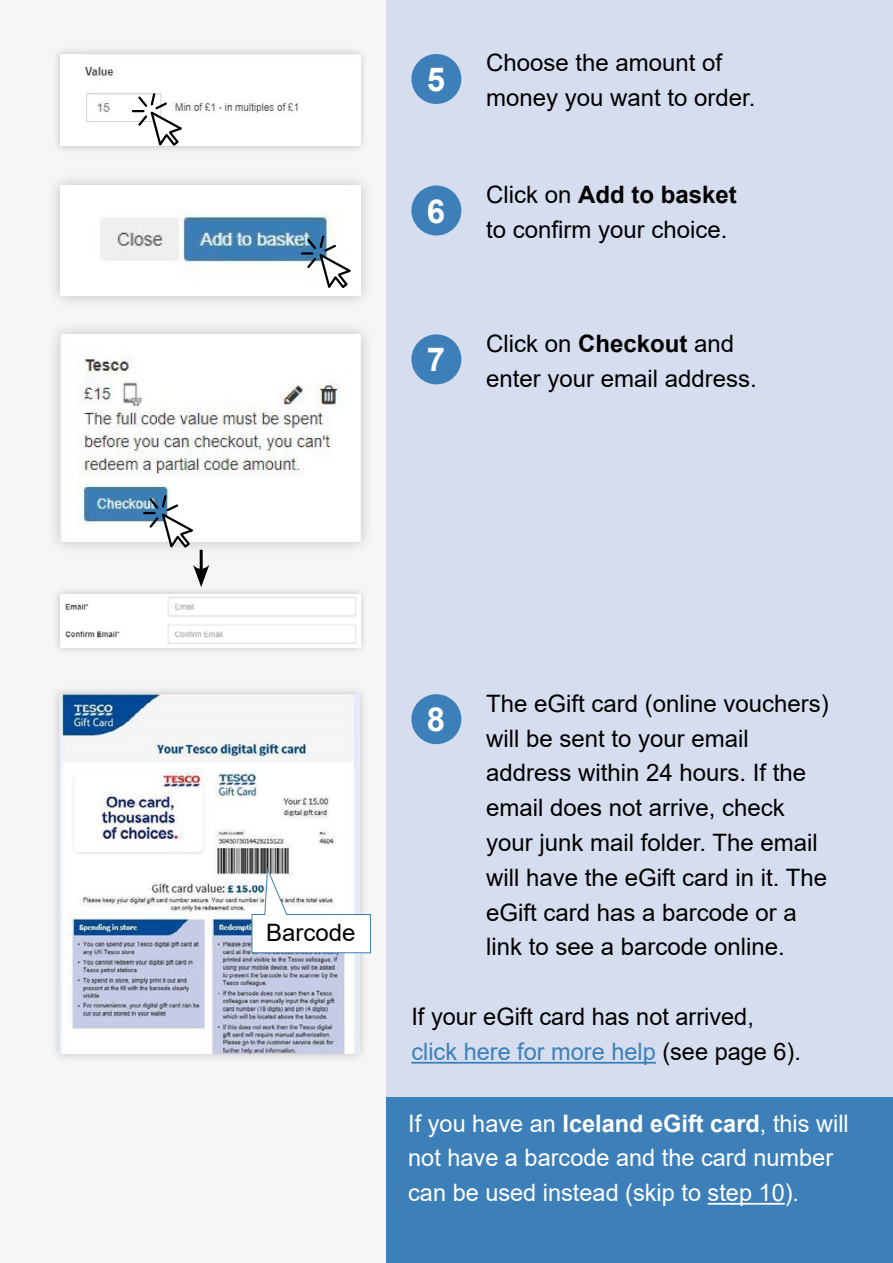
<style>
.page{position:relative;width:893px;height:1263px;background:#fff}
.page>*{position:absolute;margin:0;border:0;box-sizing:border-box;transform-origin:0 0}
.t1{font:700 33px "Arial";color:#fff}
.t2{font:24px/34.8px "Arial";color:#000}
.t3{font:24px/34.8px "Arial";color:#fff}
.s1{font-weight:700}
.s2{color:#3d80b9}
</style>
<div class="page">
<div style="left:0;top:0;width:387px;height:1263px;background:#f6f6f6"></div>
<div style="left:387px;top:0;width:506px;height:1263px;background:#d5ddef"></div>
<div style="left:411px;top:185px;width:50px;height:50px;background:#3d80b9;border-radius:50%"></div>
<div style="left:411px;top:334px;width:50px;height:50px;background:#3d80b9;border-radius:50%"></div>
<div style="left:411px;top:54px;width:50px;height:50px;background:#3d80b9;border-radius:50%"></div>
<div style="left:47px;top:172px;width:326px;height:137px;background:#000;opacity:.23"></div>
<img style="left:60px;top:185px;width:300px;height:111px">
<div style="left:52px;top:586px;width:316px;height:70px;background:#000;opacity:.23"></div>
<img style="left:60px;top:594px;width:300px;height:53px">
<div style="left:46px;top:320px;width:328px;height:236px;background:#000;opacity:.23"></div>
<img style="left:60px;top:334px;width:300px;height:207px">
<hr style="left:200px;top:550px;width:3px;height:24px;background:#000">
<svg style="left:193px;top:565px;width:16px;height:22px"></svg>
<svg style="left:300px;top:234px;width:55px;height:58px"></svg>
<div style="left:52px;top:45px;width:316px;height:109px;background:#000;opacity:.23"></div>
<div style="left:60px;top:54px;width:300px;height:92px;background:#fff"></div>
<svg style="left:131px;top:92px;width:55px;height:58px"></svg>
<svg style="left:142px;top:493px;width:55px;height:59px"></svg>
<div style="left:411px;top:694px;width:50px;height:50px;background:#3d80b9;border-radius:50%"></div>
<div style="left:50px;top:684px;width:319px;height:379px;background:#000;opacity:.23"></div>
<img style="left:60px;top:694px;width:299px;height:359px">
<svg style="left:251px;top:866px;width:120px;height:87px"></svg>
<hr style="left:411px;top:1062px;width:245px;height:1px;background:#3d80b9">
<div style="left:387px;top:1097px;width:506px;height:166px;background:#3d80b9"></div>
<hr style="left:708px;top:1203px;width:77px;height:2px;background:#fff">
<h1 class="t1" style="left:427px;top:56px;width:20px">5</h1>
<h1 class="t1" style="left:427px;top:188px;width:20px">6</h1>
<h1 class="t1" style="left:427px;top:336px;width:20px">7</h1>
<p class="t2" style="left:486px;top:45px;width:271px">Choose the amount of money you want to order.</p>
<p class="t2" style="left:486px;top:177px;width:252px">Click on <span class="s1">Add to basket </span>to confirm your choice.</p>
<p class="t2" style="left:486px;top:326px;width:272px">Click on <span class="s1">Checkout</span> and enter your email address.</p>
<p class="t2" style="left:266px;top:915px;width:91px">Barcode</p>
<h1 class="t1" style="left:427px;top:696px;width:20px">8</h1>
<p class="t2" style="left:486px;top:686px;width:344px">The eGift card (online vouchers) will be sent to your email address within 24 hours. If the email does not arrive, check your junk mail folder. The email will have the eGift card in it. The eGift card has a barcode or a link to see a barcode online.</p>
<p class="t2" style="left:411px;top:999px;width:391px">If your eGift card has not arrived, <span class="s2">click here for more help</span> (see page 6).</p>
<p class="t3" style="left:408px;top:1106px;width:442px">If you have an <span class="s1">Iceland eGift card</span>, this will not have a barcode and the card number can be used instead (skip to step 10).</p>
</div>
